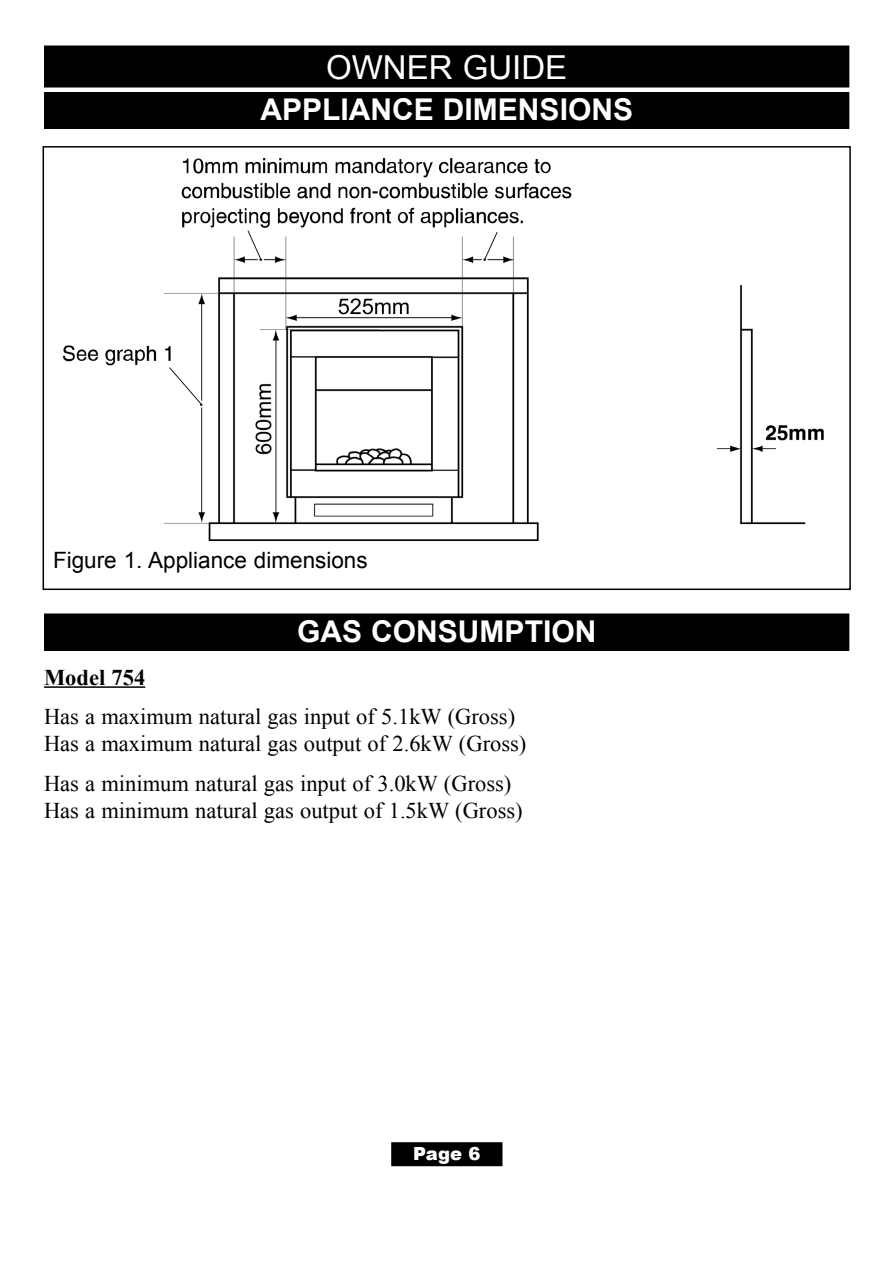
<style>
.page{position:relative;width:893px;height:1263px;background:#fff}
.page>*{position:absolute;margin:0;border:0;box-sizing:border-box;transform-origin:0 0}
.t1{font:33px "Arial";color:#fff}
.t2{font:700 30px "Arial";color:#fff}
.t3{font:22.5px/27px "Times New Roman";color:#000}
.t4{font:22.5px "Arial";color:#000}
.t5{font:700 22.5px "Times New Roman";color:#000}
.t6{font:900 18px "Arial";color:#fff}
</style>
<div class="page">
<div style="left:44px;top:92px;width:805px;height:37px;background:#000"></div>
<div style="left:44px;top:613px;width:805px;height:38px;background:#000"></div>
<hr style="left:44px;top:686px;width:101px;height:2px;background:#000">
<div style="left:391px;top:1142px;width:111px;height:24px;background:#000"></div>
<div style="left:43px;top:44px;width:807px;height:48px;background:linear-gradient(to right,#fff,#fff)"></div>
<div style="left:44px;top:46px;width:805px;height:42px;background:#000"></div>
<img style="left:64px;top:158px;width:759px;height:383px">
<div style="left:43px;top:146px;width:807px;height:444px;border:2px solid #000"></div>
<h1 class="t1" style="left:326px;top:49px;width:243px">OWNER GUIDE</h1>
<h2 class="t2" style="left:260px;top:93px;width:374px">APPLIANCE DIMENSIONS</h2>
<p class="t4" style="left:53px;top:547px;width:316px">Figure 1. Appliance dimensions</p>
<h2 class="t2" style="left:297px;top:615px;width:301px">GAS CONSUMPTION</h2>
<p class="t5" style="left:44px;top:665px;width:103px">Model 754</p>
<p class="t3" style="left:44px;top:703px;width:484px">Has a maximum natural gas input of 5.1kW (Gross)<br>Has a maximum natural gas output of 2.6kW (Gross)</p>
<p class="t3" style="left:44px;top:770px;width:480px">Has a minimum natural gas input of 3.0kW (Gross)<br>Has a minimum natural gas output of 1.5kW (Gross)</p>
<p class="t6" style="left:413px;top:1140px;width:69px">Page 6</p>
</div>
